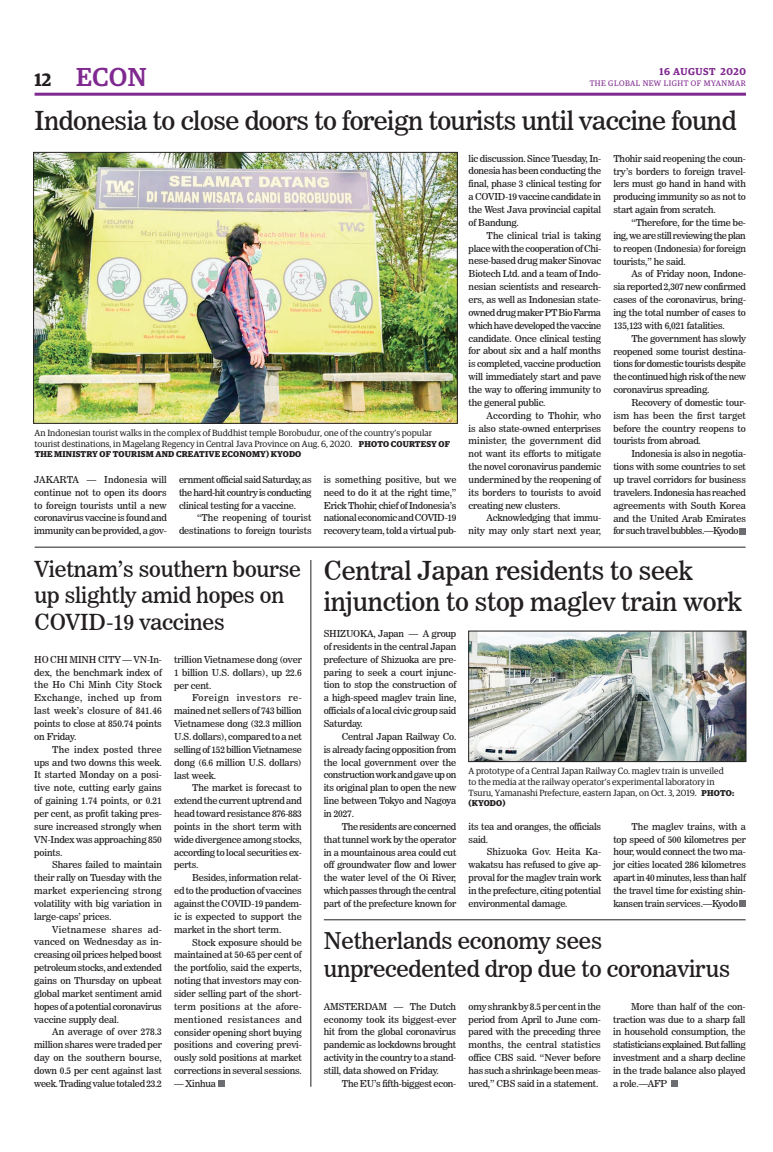
<style>
.page{position:relative;width:773px;height:1152px;background:#fff}
.page>*{position:absolute;margin:0;border:0;box-sizing:border-box;transform-origin:0 0}
.t1{font:26px/31.2px "News 706 BT Roman C";letter-spacing:-.01em;color:#231f20}
.t2{font:500 26px "Guardian Egyp";color:#802990}
.t3{font:23px/27.6px "News 706 BT Roman C";letter-spacing:-.01em;color:#231f20}
.t4{font:22px/26.4px "News 706 BT Roman C";letter-spacing:-.01em;color:#231f20}
.t5{font:600 10px "Guardian Egyp";letter-spacing:.055em;color:#802990}
.t6{font:9.5px/12.9px "News 706 BT Roman C";letter-spacing:-.02em;color:#231f20;text-align:justify}
.t7{font:9px/10.8px "Guardian Egyp";color:#231f20}
.t8{font:700 8.5px "Guardian Egyp";letter-spacing:.02em;color:#231f20}
.t9{font:8px "Guardian Egyp";letter-spacing:.06em;color:#802990}
.s1{font-weight:600;font-size:18px;color:#231f20}
.s2{font-weight:700;font-size:8.5px}
</style>
<div class="page">
<hr style="left:35px;top:93px;width:711px;height:3px;background:#802990">
<img style="left:470px;top:633px;width:274px;height:127px">
<div style="left:468px;top:631px;width:278px;height:131px;border:1px solid #231f20"></div>
<img style="left:35px;top:154px;width:420px;height:267px">
<div style="left:33px;top:152px;width:424px;height:271px;border:1px solid #231f20"></div>
<div style="left:739px;top:528px;width:7px;height:6px;background:#6c6d70"></div>
<div style="left:218px;top:1080px;width:6px;height:7px;background:#6c6d70"></div>
<div style="left:739px;top:900px;width:7px;height:7px;background:#6c6d70"></div>
<div style="left:671px;top:1080px;width:6px;height:7px;background:#6c6d70"></div>
<hr style="left:324px;top:920px;width:421px;height:1px;background:#231f20">
<hr style="left:310px;top:560px;width:1px;height:527px;background:#231f20">
<hr style="left:35px;top:547px;width:710px;height:1px;background:#231f20">
<h1 class="t2" style="left:35px;top:59px;width:113px"><span class="s1">12</span> ECON</h1>
<p class="t5" style="left:659px;top:64px;width:88px">16 AUGUST 2020</p>
<p class="t9" style="left:589px;top:78px;width:158px">THE GLOBAL NEW LIGHT OF MYANMAR</p>
<h1 class="t1" style="left:35px;top:105px;width:703px">Indonesia to close doors to foreign tourists until vaccine found</h1>
<p class="t7" style="left:35px;top:427px;width:417px">An Indonesian tourist walks in the complex of Buddhist temple Borobudur, one of the country’s popular tourist destinations, in Magelang Regency in Central Java Province on Aug. 6, 2020. <span class="s2">PHOTO COURTESY OF</span></p>
<p class="t8" style="left:35px;top:448px;width:268px">THE MINISTRY OF TOURISM AND CREATIVE ECONOMY) KYODO</p>
<p class="t6" style="left:34px;top:473px;width:134px">JAKARTA — Indonesia will continue not to open its doors to foreign tourists until a new coronavirus vaccine is found and immunity can be provided, a gov-</p>
<p class="t6" style="left:179px;top:473px;width:134px">ernment official said Saturday, as the hard-hit country is conducting clinical testing for a vaccine.</p>
<p class="t6" style="left:179px;top:511px;width:134px;text-align:right">“The reopening of tourist destinations to foreign tourists</p>
<p class="t6" style="left:324px;top:473px;width:134px">is something positive, but we need to do it at the right time,” Erick Thohir, chief of Indonesia’s national economic and COVID-19 recovery team, told a virtual pub-</p>
<p class="t6" style="left:468px;top:152px;width:134px">lic discussion. Since Tuesday, In&shy;donesia has been conducting the final, phase 3 clinical testing for a COVID-19 vaccine candidate in the West Java provincial capital of Bandung.</p>
<p class="t6" style="left:468px;top:229px;width:134px;text-indent:18px">The clinical trial is taking place with the cooperation of Chi&shy;nese-based drug maker Sinovac Biotech Ltd. and a team of Indo&shy;nesian scientists and research&shy;ers, as well as Indonesian state&shy;owned drug maker PT Bio Farma which have developed the vaccine candidate. Once clinical testing for about six and a half months is completed, vaccine production will immediately start and pave the way to offering immunity to the general public.</p>
<p class="t6" style="left:468px;top:409px;width:134px;text-indent:18px">According to Thohir, who is also state-owned enterprises minister, the government did not want its efforts to mitigate the novel coronavirus pandemic undermined by the reopening of its borders to tourists to avoid creating new clusters.</p>
<p class="t6" style="left:468px;top:512px;width:134px;text-align:right">Acknowledging that immu&shy;nity may only start next year,</p>
<p class="t6" style="left:613px;top:152px;width:134px">Thohir said reopening the coun&shy;try’s borders to foreign travel&shy;lers must go hand in hand with producing immunity so as not to start again from scratch.</p>
<p class="t6" style="left:613px;top:216px;width:134px;text-indent:18px">“Therefore, for the time be&shy;ing, we are still reviewing the plan to reopen (Indonesia) for foreign tourists,” he said.</p>
<p class="t6" style="left:613px;top:267px;width:134px;text-indent:18px">As of Friday noon, Indone&shy;sia reported 2,307 new confirmed cases of the coronavirus, bring&shy;ing the total number of cases to 135,123 with 6,021 fatalities.</p>
<p class="t6" style="left:613px;top:332px;width:134px;text-indent:18px">The government has slowly reopened some tourist destina&shy;tions for domestic tourists despite the continued high risk of the new coronavirus spreading.</p>
<p class="t6" style="left:613px;top:396px;width:134px;text-indent:18px">Recovery of domestic tour&shy;ism has been the first target before the country reopens to tourists from abroad.</p>
<p class="t6" style="left:613px;top:447px;width:134px;text-indent:18px">Indonesia is also in negotia&shy;tions with some countries to set up travel corridors for business travelers. Indonesia has reached agreements with South Korea and the United Arab Emirates for such travel bubbles.—Kyodo</p>
<h3 class="t4" style="left:35px;top:556px;width:268px">Vietnam’s southern bourse up slightly amid hopes on<br>COVID-19 vaccines</h3>
<p class="t6" style="left:34px;top:653px;width:129px">HO CHI MINH CITY — VN-In&shy;dex, the benchmark index of the Ho Chi Minh City Stock Exchange, inched up from last week’s closure of 841.46 points to close at 850.74 points on Friday.</p>
<p class="t6" style="left:34px;top:743px;width:129px;text-indent:18px">The index posted three ups and two downs this week.<br>It started Monday on a posi&shy;tive note, cutting early gains of gaining 1.74 points, or 0.21 per cent, as profit taking pres&shy;sure increased strongly when VN-Index was approaching 850 points.</p>
<p class="t6" style="left:34px;top:858px;width:129px;text-indent:18px">Shares failed to maintain their rally on Tuesday with the market experiencing strong volatility with big variation in large-caps’ prices.</p>
<p class="t6" style="left:34px;top:923px;width:129px;text-indent:18px">Vietnamese shares ad&shy;vanced on Wednesday as in&shy;creasing oil prices helped boost petroleum stocks, and extended gains on Thursday on upbeat global market sentiment amid hopes of a potential coronavirus vaccine supply deal.</p>
<p class="t6" style="left:34px;top:1026px;width:129px;text-indent:18px">An average of over 278.3 million shares were traded per day on the southern bourse, down 0.5 per cent against last week. Trading value totaled 23.2</p>
<p class="t6" style="left:174px;top:653px;width:129px">trillion Vietnamese dong (over 1 billion U.S. dollars), up 22.6 per cent.</p>
<p class="t6" style="left:174px;top:691px;width:129px;text-indent:18px">Foreign investors re&shy;mained net sellers of 743 billion Vietnamese dong (32.3 million U.S. dollars), compared to a net selling of 152 billion Vietnamese dong (6.6 million U.S. dollars) last week.</p>
<p class="t6" style="left:174px;top:781px;width:129px;text-indent:18px">The market is forecast to extend the current uptrend and head toward resistance 876-883 points in the short term with wide divergence among stocks, according to local securities ex&shy;perts.</p>
<p class="t6" style="left:174px;top:871px;width:129px;text-indent:18px">Besides, information relat&shy;ed to the production of vaccines against the COVID-19 pandem&shy;ic is expected to support the market in the short term.</p>
<p class="t6" style="left:174px;top:936px;width:129px;text-indent:18px">Stock exposure should be maintained at 50-65 per cent of the portfolio, said the experts, noting that investors may con&shy;sider selling part of the short&shy;term positions at the afore&shy;mentioned resistances and consider opening short buying positions and covering previ&shy;ously sold positions at market corrections in several sessions.</p>
<p class="t6" style="left:174px;top:1077px;width:43px">— Xinhua</p>
<h1 class="t1" style="left:324px;top:555px;width:419px">Central Japan residents to seek injunction to stop maglev train work</h1>
<p class="t6" style="left:324px;top:627px;width:134px">SHIZUOKA, Japan — A group of residents in the central Japan prefecture of Shizuoka are pre&shy;paring to seek a court injunc&shy;tion to stop the construction of a high-speed maglev train line, officials of a local civic group said Saturday.</p>
<p class="t6" style="left:324px;top:730px;width:134px;text-indent:18px">Central Japan Railway Co. is already facing opposition from the local government over the construction work and gave up on its original plan to open the new line between Tokyo and Nagoya in 2027.</p>
<p class="t6" style="left:324px;top:820px;width:134px;text-indent:18px">The residents are concerned that tunnel work by the operator in a mountainous area could cut off groundwater flow and lower the water level of the Oi River, which passes through the central part of the prefecture known for</p>
<p class="t7" style="left:468px;top:765px;width:267px">A prototype of a Central Japan Railway Co. maglev train is unveiled<br>to the media at the railway operator’s experimental laboratory in<br>Tsuru, Yamanashi Prefecture, eastern Japan, on Oct. 3, 2019. <span class="s2">PHOTO:</span></p>
<p class="t8" style="left:468px;top:796px;width:38px">(KYODO)</p>
<p class="t6" style="left:468px;top:820px;width:134px">its tea and oranges, the officials said.</p>
<p class="t6" style="left:468px;top:846px;width:134px;text-indent:18px">Shizuoka Gov. Heita Ka&shy;wakatsu has refused to give ap&shy;proval for the maglev train work in the prefecture, citing potential environmental damage.</p>
<p class="t6" style="left:613px;top:820px;width:134px;text-indent:18px">The maglev trains, with a top speed of 500 kilometres per hour, would connect the two ma&shy;jor cities located 286 kilometres apart in 40 minutes, less than half the travel time for existing shin&shy;kansen train services.—Kyodo</p>
<h2 class="t3" style="left:324px;top:927px;width:408px">Netherlands economy sees unprecedented drop due to coronavirus</h2>
<p class="t6" style="left:324px;top:1000px;width:134px">AMSTERDAM — The Dutch economy took its biggest-ever hit from the global coronavirus pandemic as lockdowns brought activity in the country to a stand&shy;still, data showed on Friday.</p>
<p class="t6" style="left:342px;top:1077px;width:116px">The EU’s fifth-biggest econ-</p>
<p class="t6" style="left:468px;top:1000px;width:134px">omy shrank by 8.5 per cent in the period from April to June com&shy;pared with the preceding three months, the central statistics office CBS said. “Never before has such a shrinkage been meas&shy;ured,” CBS said in a statement.</p>
<p class="t6" style="left:613px;top:1000px;width:134px;text-indent:18px">More than half of the con&shy;traction was due to a sharp fall in household consumption, the statisticians explained. But falling investment and a sharp decline in the trade balance also played a role.—AFP</p>
</div>
